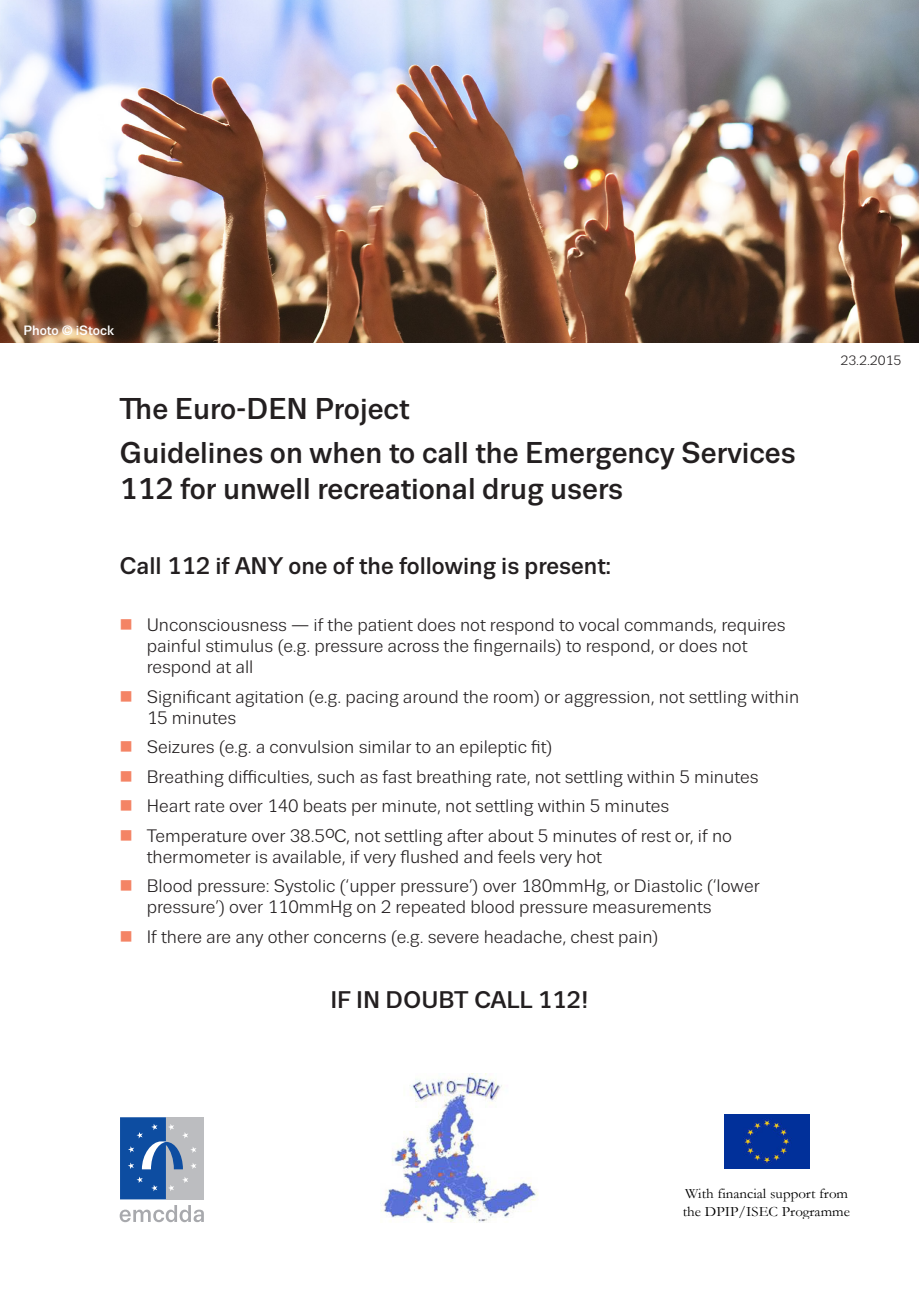
<style>
.page{position:relative;width:919px;height:1289px;background:#fff}
.page>*{position:absolute;margin:0;border:0;box-sizing:border-box;transform-origin:0 0}
.Big_letters{font:500 30px/36px "Trivia Sans";color:#231f20}
.Big_letters-2{font:500 24px "Trivia Sans";color:#231f20}
.main_text{font:18px/21px "Trivia Sans";color:#231f20}
.t1{font:14.25px/18.6px "Garamond";color:#000;scale:1.05 1}
.t2{font:500 13.5px "Trivia Sans";color:#fff}
.t3{font:13.5px "Trivia Sans";color:#231f20}
</style>
<div class="page">
<img style="left:0;top:0;width:918px;height:342px">
<img style="left:381px;top:1073px;width:157px;height:149px">
<svg style="left:120px;top:1117px;width:84px;height:105px"></svg>
<img style="left:724px;top:1114px;width:85px;height:54px">
<p class="t2" style="left:23px;top:323px;width:92px">Photo © iStock</p>
<p class="Big_letters" style="left:120px;top:391px;width:291px">The Euro-DEN Project</p>
<p class="Big_letters" style="left:120px;top:435px;width:677px">Guidelines on when to call the Emergency Services<br>112 for unwell recreational drug users</p>
<p class="Big_letters-2" style="left:120px;top:552px;width:493px">Call 112 if ANY one of the following is present:</p>
<p class="main_text" style="left:147px;top:615px;width:640px">Unconsciousness — if the patient does not respond to vocal commands, requires painful stimulus (e.g. pressure across the fingernails) to respond, or does not respond at all</p>
<p class="main_text" style="left:147px;top:686px;width:654px">Significant agitation (e.g. pacing around the room) or aggression, not settling within<br>15 minutes</p>
<p class="main_text" style="left:147px;top:737px;width:407px">Seizures (e.g. a convulsion similar to an epileptic fit)</p>
<p class="main_text" style="left:147px;top:766px;width:613px">Breathing difficulties, such as fast breathing rate, not settling within 5 minutes</p>
<p class="main_text" style="left:147px;top:796px;width:524px">Heart rate over 140 beats per minute, not settling within 5 minutes</p>
<p class="main_text" style="left:147px;top:825px;width:587px">Temperature over 38.5ºC, not settling after about 5 minutes of rest or, if no thermometer is available, if very flushed and feels very hot</p>
<p class="main_text" style="left:147px;top:876px;width:614px">Blood pressure: Systolic (‘upper pressure’) over 180mmHg, or Diastolic (‘lower pressure’) over 110mmHg on 2 repeated blood pressure measurements</p>
<p class="main_text" style="left:147px;top:926px;width:513px">If there are any other concerns (e.g. severe headache, chest pain)</p>
<p class="Big_letters-2" style="left:330px;top:987px;width:260px">IF IN DOUBT CALL 112!</p>
<p class="t3" style="left:840px;top:353px;width:62px">23.2.2015</p>
<p class="t1" style="left:683px;top:1183px;width:161px">With financial support from the DPIP/ISEC Programme</p>
</div>
